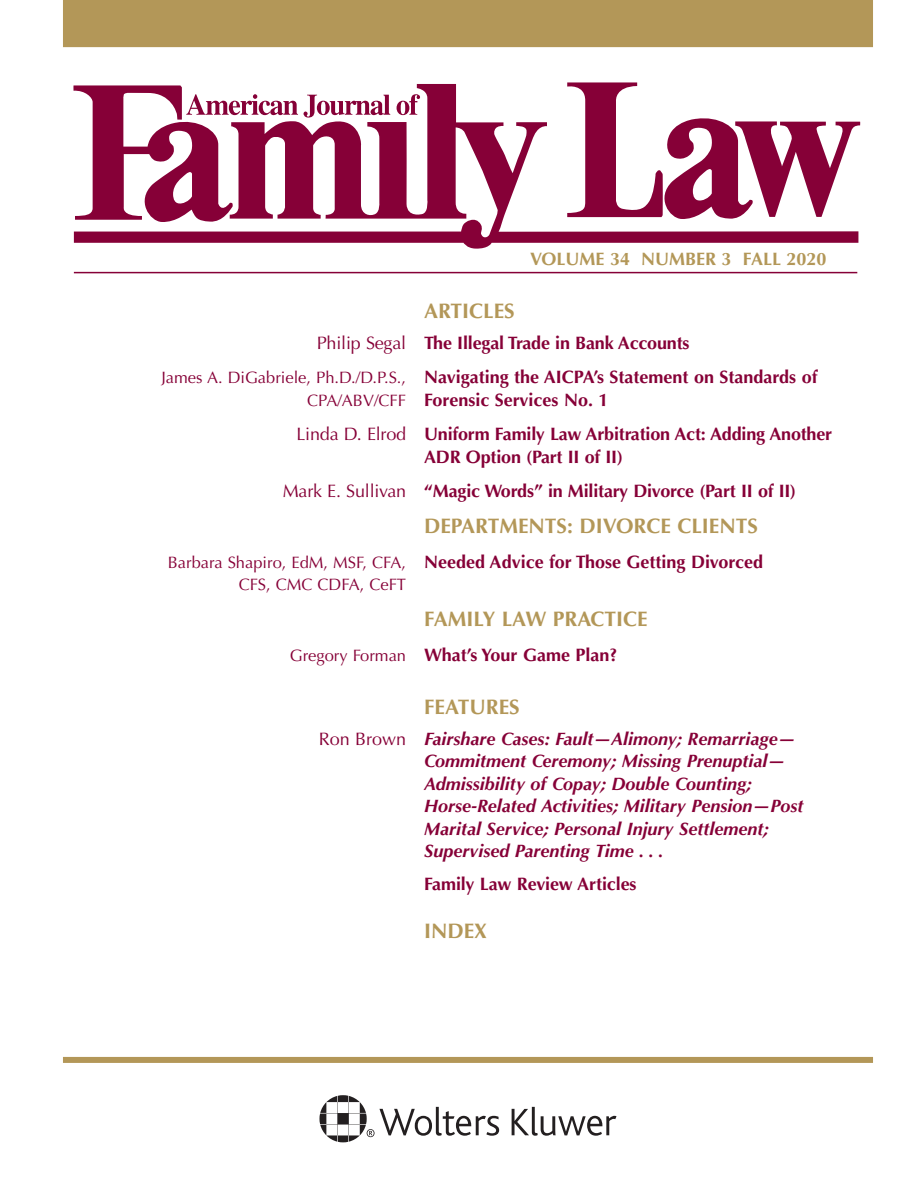
<style>
.page{position:relative;width:918px;height:1188px;background:#fff}
.page>*{position:absolute;margin:0;border:0;box-sizing:border-box;transform-origin:0 0}
.t1{font:700 21px "Optima LT Std";color:#b39758}
.t2{font:700 18px/34.5px "Optima LT Std";letter-spacing:-.01em;color:#860037}
.t3{font:italic 700 18px/22.5px "Optima LT Std";color:#860037}
.t4{font:700 18px "Optima LT Std";color:#b39758}
.t5{font:16.5px "Optima LT Std";color:#860037}
.s1{font-weight:400}
.s2{font-weight:400;font-size:16.5px}
.s3{font-weight:400;font-style:normal}
</style>
<div class="page">
<hr style="left:74px;top:272px;width:783px;height:1px;background:#860037">
<svg style="left:74px;top:84px;width:784px;height:165px"></svg>
<svg style="left:567px;top:82px;width:293px;height:138px"></svg>
<svg style="left:73px;top:85px;width:225px;height:138px"></svg>
<svg style="left:304px;top:95px;width:86px;height:23px"></svg>
<svg style="left:397px;top:94px;width:23px;height:21px"></svg>
<div style="left:63px;top:0;width:810px;height:47px;background:#b39758"></div>
<div style="left:63px;top:1057px;width:810px;height:6px;background:#b39758"></div>
<svg style="left:512px;top:1107px;width:104px;height:29px"></svg>
<svg style="left:319px;top:1095px;width:180px;height:47px"></svg>
<p class="t4" style="left:530px;top:248px;width:298px">VOLUME 34 NUMBER 3 FALL 2020</p>
<p class="t1" style="left:424px;top:298px;width:92px">ARTICLES</p>
<p class="t2" style="left:162px;top:326px;width:657px;text-indent:155px"><span class="s1">Philip Segal</span> The Illegal Trade in Bank Accounts<br><span class="s2">James A. DiGabriele, Ph.D./D.P.S.,</span> Navigating the AICPA’s Statement on Standards of</p>
<p class="t2" style="left:296px;top:383px;width:537px;text-indent:11px"><span class="s2">CPA/ABV/CFF</span> Forensic Services No. 1<br><span class="s1">Linda D. Elrod</span> Uniform Family Law Arbitration Act: Adding Another</p>
<p class="t2" style="left:283px;top:440px;width:515px;text-indent:141px">ADR Option (Part II of II)<br><span class="s1">Mark E. Sullivan</span> “Magic Words” in Military Divorce (Part II of II)</p>
<p class="t1" style="left:424px;top:514px;width:335px">DEPARTMENTS: DIVORCE CLIENTS</p>
<p class="t2" style="left:168px;top:545px;width:597px"><span class="s2">Barbara Shapiro, EdM, MSF, CFA,</span> Needed Advice for Those Getting Divorced</p>
<p class="t5" style="left:239px;top:575px;width:169px">CFS, CMC CDFA, CeFT</p>
<p class="t1" style="left:424px;top:607px;width:225px">FAMILY LAW PRACTICE</p>
<p class="t2" style="left:290px;top:638px;width:329px"><span class="s2">Gregory Forman</span> What’s Your Game Plan?</p>
<p class="t1" style="left:424px;top:694px;width:97px">FEATURES</p>
<p class="t3" style="left:424px;top:728px;width:381px;text-indent:-105px"><span class="s3">Ron Brown</span> Fairshare Cases: Fault—Alimony; Remarriage— Commitment Ceremony; Missing Prenuptial— Admissibility of Copay; Double Counting; Horse-Related Activities; Military Pension—Post Marital Service; Personal Injury Settlement; Supervised Parenting Time . . .</p>
<p class="t2" style="left:424px;top:867px;width:214px">Family Law Review Articles</p>
<p class="t1" style="left:424px;top:919px;width:64px">INDEX</p>
</div>
